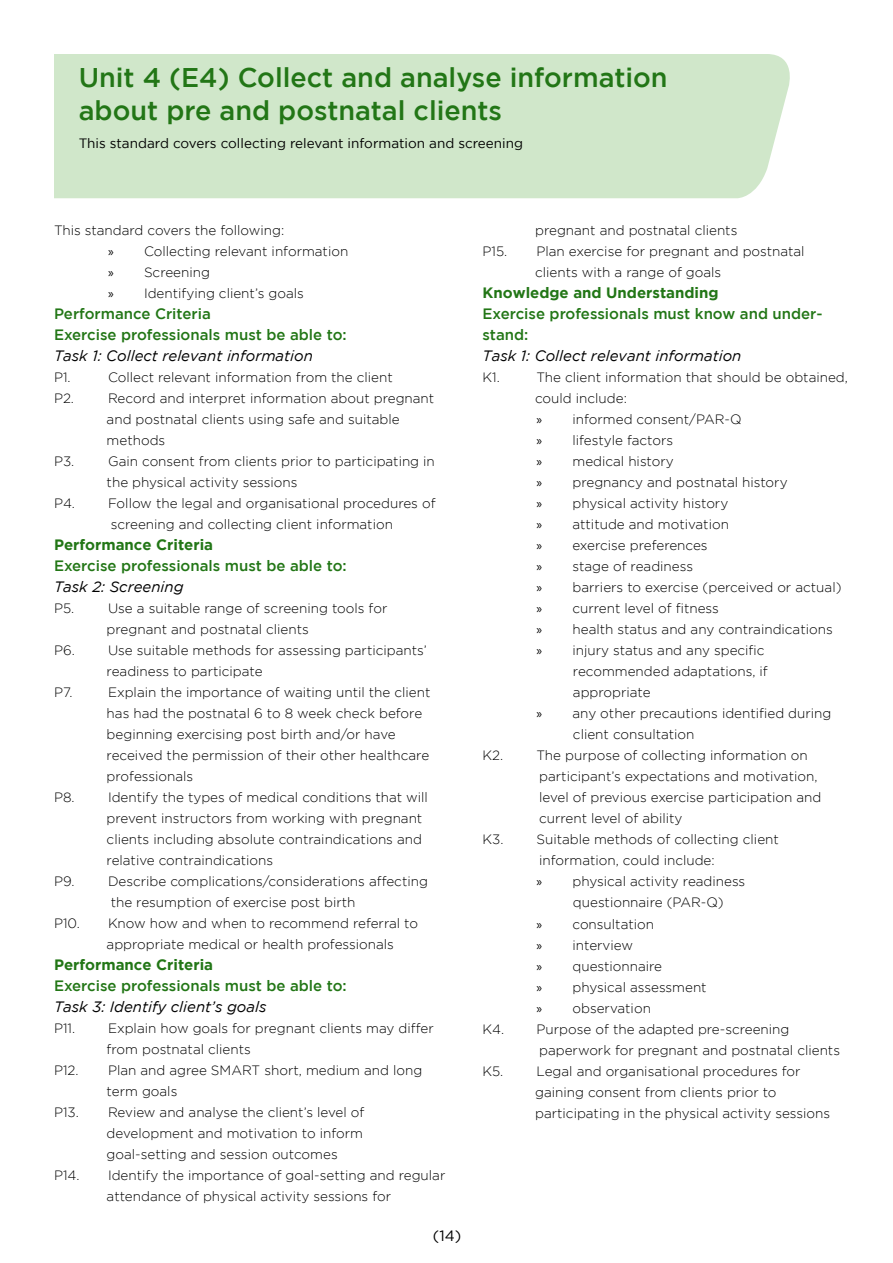
<style>
.page{position:relative;width:893px;height:1263px;background:#fff}
.page>*{position:absolute;margin:0;border:0;box-sizing:border-box;transform-origin:0 0}
.t1{font:500 27px/32.4px "Gotham";color:#227616}
.t2{font:500 15px/21px "Gotham";color:#227616}
.t3{font:italic 15px "Gotham";color:#000}
.t4{font:700 15px "Gotham";color:#227616}
.t5{font:15px "Gotham";color:#000}
.t6{font:300 13.5px/21px "Gotham";color:#000}
.t7{font:13.5px "Gotham";color:#000}
.s1{font-family:"Myriad Pro";font-weight:400}
</style>
<div class="page">
<div style="left:54px;top:54px;width:736px;height:144px;background:#d0e7ca"></div>
<h1 class="t1" style="left:79px;top:61px;width:590px">Unit 4 (E4) Collect and analyse information about pre and postnatal clients</h1>
<p class="t7" style="left:79px;top:136px;width:446px">This standard covers collecting relevant information and screening</p>
<p class="t6" style="left:108px;top:220px;width:242px;text-indent:-54px">This standard covers the following:<br><span class="s1">»</span> Collecting relevant information <span class="s1">»</span> Screening<br><span class="s1">»</span> Identifying client’s goals</p>
<p class="t2" style="left:54px;top:303px;width:294px">Performance Criteria<br>Exercise professionals must be able to:</p>
<p class="t3" style="left:54px;top:348px;width:260px">Task 1: Collect relevant information</p>
<p class="t6" style="left:54px;top:367px;width:18px">P1.</p>
<p class="t6" style="left:108px;top:367px;width:286px">Collect relevant information from the client</p>
<p class="t6" style="left:54px;top:388px;width:22px">P2.</p>
<p class="t6" style="left:107px;top:388px;width:329px">Record and interpret information about pregnant and postnatal clients using safe and suitable methods</p>
<p class="t6" style="left:54px;top:451px;width:22px">P3.</p>
<p class="t6" style="left:107px;top:451px;width:330px">Gain consent from clients prior to participating in the physical activity sessions</p>
<p class="t6" style="left:54px;top:493px;width:23px">P4.</p>
<p class="t6" style="left:108px;top:493px;width:329px">Follow the legal and organisational procedures of screening and collecting client information</p>
<p class="t4" style="left:54px;top:536px;width:161px">Performance Criteria</p>
<p class="t2" style="left:54px;top:555px;width:294px">Exercise professionals must be able to:</p>
<p class="t3" style="left:54px;top:579px;width:131px">Task 2: Screening</p>
<p class="t6" style="left:54px;top:598px;width:22px">P5.</p>
<p class="t6" style="left:107px;top:598px;width:282px">Use a suitable range of screening tools for pregnant and postnatal clients</p>
<p class="t6" style="left:54px;top:640px;width:22px">P6.</p>
<p class="t6" style="left:107px;top:640px;width:322px">Use suitable methods for assessing participants’ readiness to participate</p>
<p class="t6" style="left:54px;top:682px;width:20px">P7.</p>
<p class="t6" style="left:107px;top:682px;width:325px">Explain the importance of waiting until the client has had the postnatal 6 to 8 week check before beginning exercising post birth and/or have received the permission of their other healthcare professionals</p>
<p class="t6" style="left:54px;top:787px;width:22px">P8.</p>
<p class="t6" style="left:107px;top:787px;width:323px">Identify the types of medical conditions that will prevent instructors from working with pregnant clients including absolute contraindications and relative contraindications</p>
<p class="t6" style="left:54px;top:871px;width:22px">P9.</p>
<p class="t6" style="left:108px;top:871px;width:321px">Describe complications/considerations affecting the resumption of exercise post birth</p>
<p class="t6" style="left:54px;top:913px;width:27px">P10.</p>
<p class="t6" style="left:107px;top:913px;width:313px">Know how and when to recommend referral to appropriate medical or health professionals</p>
<p class="t4" style="left:54px;top:956px;width:161px">Performance Criteria</p>
<p class="t2" style="left:54px;top:975px;width:294px">Exercise professionals must be able to:</p>
<p class="t3" style="left:54px;top:999px;width:214px">Task 3: Identify client’s goals</p>
<p class="t6" style="left:54px;top:1018px;width:23px">P11.</p>
<p class="t6" style="left:107px;top:1018px;width:329px">Explain how goals for pregnant clients may differ from postnatal clients</p>
<p class="t6" style="left:54px;top:1060px;width:26px">P12.</p>
<p class="t6" style="left:107px;top:1060px;width:317px">Plan and agree SMART short, medium and long term goals</p>
<p class="t6" style="left:54px;top:1102px;width:26px">P13.</p>
<p class="t6" style="left:107px;top:1102px;width:259px;text-align:justify">Review and analyse the client’s level of development and motivation to inform goal-setting and session outcomes</p>
<p class="t6" style="left:54px;top:1165px;width:27px">P14.</p>
<p class="t6" style="left:107px;top:1165px;width:340px">Identify the importance of goal-setting and regular attendance of physical activity sessions for</p>
<p class="t5" style="left:433px;top:1227px;width:30px">(14)</p>
<p class="t6" style="left:535px;top:220px;width:204px">pregnant and postnatal clients</p>
<p class="t6" style="left:482px;top:241px;width:26px">P15.</p>
<p class="t6" style="left:535px;top:241px;width:271px">Plan exercise for pregnant and postnatal clients with a range of goals</p>
<p class="t4" style="left:482px;top:284px;width:238px">Knowledge and Understanding</p>
<p class="t2" style="left:482px;top:303px;width:342px">Exercise professionals must know and under&shy;stand:</p>
<p class="t3" style="left:482px;top:348px;width:260px">Task 1: Collect relevant information</p>
<p class="t6" style="left:482px;top:367px;width:19px">K1.</p>
<p class="t6" style="left:536px;top:367px;width:313px">The client information that should be obtained,</p>
<p class="t6" style="left:535px;top:388px;width:93px">could include:</p>
<p class="t6" style="left:536px;top:409px;width:207px"><span class="s1">»</span> informed consent/PAR-Q</p>
<p class="t6" style="left:536px;top:430px;width:138px"><span class="s1">»</span> lifestyle factors</p>
<p class="t6" style="left:536px;top:451px;width:139px"><span class="s1">»</span> medical history</p>
<p class="t6" style="left:536px;top:472px;width:253px"><span class="s1">»</span> pregnancy and postnatal history</p>
<p class="t6" style="left:536px;top:493px;width:193px"><span class="s1">»</span> physical activity history</p>
<p class="t6" style="left:536px;top:514px;width:194px"><span class="s1">»</span> attitude and motivation</p>
<p class="t6" style="left:536px;top:535px;width:173px"><span class="s1">»</span> exercise preferences</p>
<p class="t6" style="left:536px;top:556px;width:158px"><span class="s1">»</span> stage of readiness</p>
<p class="t6" style="left:536px;top:577px;width:306px"><span class="s1">»</span> barriers to exercise (perceived or actual)</p>
<p class="t6" style="left:536px;top:598px;width:184px"><span class="s1">»</span> current level of fitness</p>
<p class="t6" style="left:536px;top:619px;width:298px"><span class="s1">»</span> health status and any contraindications</p>
<p class="t6" style="left:536px;top:640px;width:230px"><span class="s1">»</span> injury status and any specific</p>
<p class="t6" style="left:573px;top:661px;width:196px">recommended adaptations, if</p>
<p class="t6" style="left:573px;top:682px;width:79px">appropriate</p>
<p class="t6" style="left:536px;top:703px;width:296px"><span class="s1">»</span> any other precautions identified during</p>
<p class="t6" style="left:573px;top:724px;width:123px">client consultation</p>
<p class="t6" style="left:482px;top:745px;width:22px">K2.</p>
<p class="t6" style="left:536px;top:745px;width:286px">The purpose of collecting information on participant’s expectations and motivation, level of previous exercise participation and current level of ability</p>
<p class="t6" style="left:482px;top:829px;width:22px">K3.</p>
<p class="t6" style="left:536px;top:829px;width:244px">Suitable methods of collecting client</p>
<p class="t6" style="left:539px;top:850px;width:177px">information, could include:</p>
<p class="t6" style="left:536px;top:871px;width:210px"><span class="s1">»</span> physical activity readiness</p>
<p class="t6" style="left:573px;top:892px;width:152px">questionnaire (PAR-Q)</p>
<p class="t6" style="left:536px;top:913px;width:119px"><span class="s1">»</span> consultation</p>
<p class="t6" style="left:536px;top:934px;width:98px"><span class="s1">»</span> interview</p>
<p class="t6" style="left:536px;top:955px;width:127px"><span class="s1">»</span> questionnaire</p>
<p class="t6" style="left:536px;top:976px;width:172px"><span class="s1">»</span> physical assessment</p>
<p class="t6" style="left:536px;top:997px;width:116px"><span class="s1">»</span> observation</p>
<p class="t6" style="left:482px;top:1018px;width:308px">K4. Purpose of the adapted pre-screening</p>
<p class="t6" style="left:539px;top:1039px;width:302px">paperwork for pregnant and postnatal clients</p>
<p class="t6" style="left:482px;top:1060px;width:22px">K5.</p>
<p class="t6" style="left:535px;top:1060px;width:297px">Legal and organisational procedures for gaining consent from clients prior to participating in the physical activity sessions</p>
</div>
